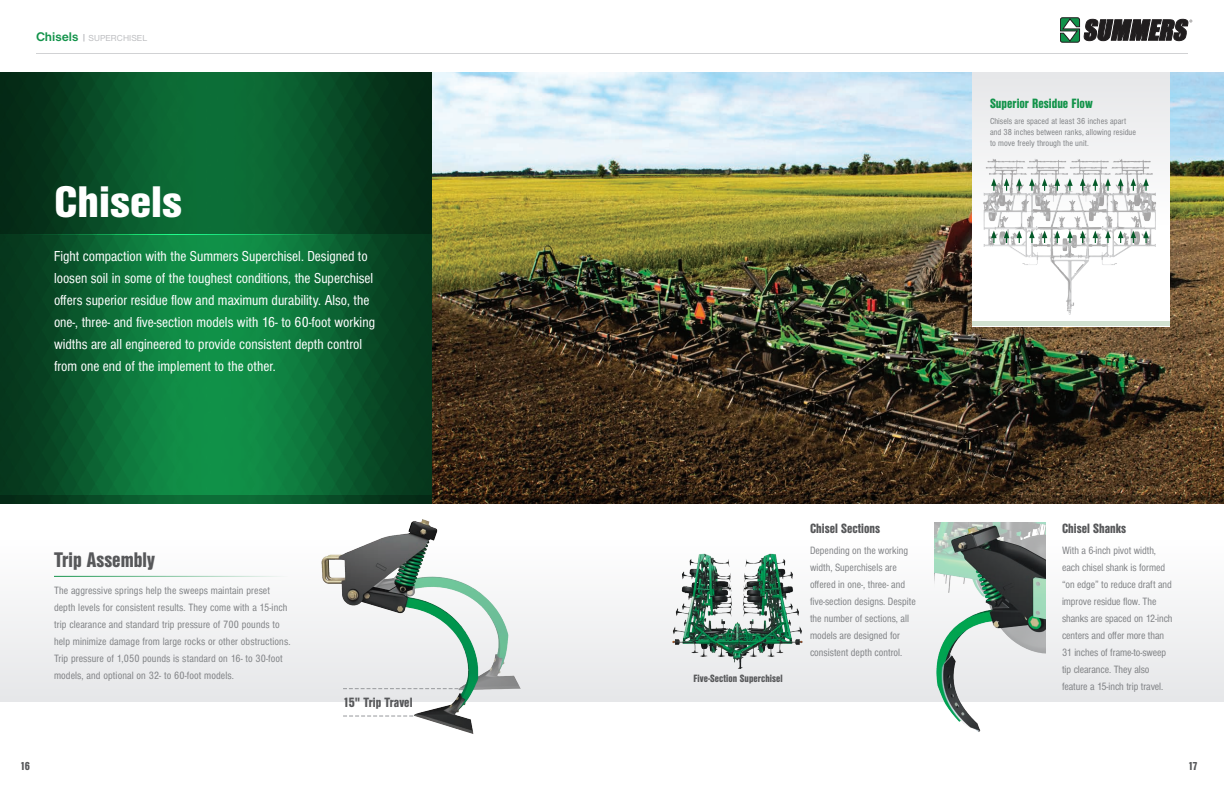
<style>
.page{position:relative;width:1224px;height:792px;background:#fff}
.page>*{position:absolute;margin:0;border:0;box-sizing:border-box;transform-origin:0 0}
.Headline{font:46px "Nimbus San TOT Bla Con";color:#fff}
.Feature_2_-_Headline{font:22px "Nimbus San DOT Bla Con";color:#57585a}
.Intro_Copy{font:15px/22px "Nimbus San DOT Reg Con";color:#fff}
.Options_-_headline{font:14px "Nimbus San DOT Bla Con";color:#57585a}
.Options_-_headline-2{font:14px "Nimbus San DOT Bla Con";color:#12934a}
.Feature_2_-_Headline-2{font:14px "Nimbus San DOT Bla Con";color:#57585a}
.t1{font:12px "Nimbus San DOT Bla Con";color:#57585a}
.Feature_2_-_copy{font:11px/17px "Nimbus San DOT Reg Con";letter-spacing:-.005em;color:#808285}
.Feature_-_Copy{font:11px/17px "Nimbus San DOT Reg Con";letter-spacing:.01em;color:#808285}
.t2{font:11px "Nimbus San DOT Bla Con";letter-spacing:.005em;color:#57585a}
.Options_-_Copy{font:9px/11px "Nimbus San DOT Reg Con";letter-spacing:.01em;color:#808285}
.t3{font:9px "Nimbus San DOT";letter-spacing:.01em;color:#bcbdc0}
.s1{font-weight:700;font-size:13px;color:#12934a}
.s2{color:#a8a9ad}
</style>
<div class="page">
<hr style="left:36px;top:53px;width:1152px;height:1px;background:#d1d2d4">
<svg style="left:1060px;top:18px;width:132px;height:24px"></svg>
<img style="left:432px;top:72px;width:792px;height:423px">
<div style="left:0;top:540px;width:1224px;height:162px;background:#f2f2f3"></div>
<img style="left:0;top:235px;width:76px;height:260px">
<img style="left:76px;top:234px;width:356px;height:261px">
<hr style="left:0;top:234px;width:354px;height:1px;background:#fff">
<svg style="left:0;top:72px;width:432px;height:162px;background:#084e27"></svg>
<svg style="left:0;top:495px;width:1224px;height:9px;background:#22311a"></svg>
<div style="left:972px;top:70px;width:198px;height:256px;background:#fff"></div>
<div style="left:972px;top:72px;width:198px;height:153px;background:#e6e7e9"></div>
<hr style="left:972px;top:322px;width:198px;height:4px;background:#d1e1d0">
<img style="left:669px;top:549px;width:135px;height:120px">
<img style="left:978px;top:148px;width:188px;height:167px">
<svg style="left:1017px;top:178px;width:5px;height:13px"></svg>
<svg style="left:1004px;top:178px;width:5px;height:13px"></svg>
<svg style="left:991px;top:178px;width:6px;height:13px"></svg>
<svg style="left:1131px;top:178px;width:5px;height:13px"></svg>
<svg style="left:1118px;top:178px;width:5px;height:13px"></svg>
<svg style="left:1105px;top:178px;width:6px;height:13px"></svg>
<svg style="left:1093px;top:178px;width:5px;height:13px"></svg>
<svg style="left:1080px;top:178px;width:5px;height:13px"></svg>
<svg style="left:1067px;top:178px;width:6px;height:13px"></svg>
<svg style="left:1055px;top:178px;width:5px;height:13px"></svg>
<svg style="left:1042px;top:178px;width:5px;height:13px"></svg>
<svg style="left:1029px;top:178px;width:6px;height:13px"></svg>
<svg style="left:1143px;top:178px;width:6px;height:13px"></svg>
<svg style="left:1017px;top:231px;width:5px;height:12px"></svg>
<svg style="left:1004px;top:231px;width:5px;height:12px"></svg>
<svg style="left:991px;top:231px;width:6px;height:12px"></svg>
<svg style="left:1131px;top:231px;width:5px;height:12px"></svg>
<svg style="left:1118px;top:231px;width:5px;height:12px"></svg>
<svg style="left:1105px;top:231px;width:6px;height:12px"></svg>
<svg style="left:1093px;top:231px;width:5px;height:12px"></svg>
<svg style="left:1080px;top:231px;width:5px;height:12px"></svg>
<svg style="left:1067px;top:231px;width:6px;height:12px"></svg>
<svg style="left:1055px;top:231px;width:5px;height:12px"></svg>
<svg style="left:1042px;top:231px;width:5px;height:12px"></svg>
<svg style="left:1029px;top:231px;width:6px;height:12px"></svg>
<svg style="left:1143px;top:231px;width:6px;height:12px"></svg>
<hr style="left:54px;top:576px;width:234px;height:1px;background:#12934a">
<img style="left:318px;top:519px;width:210px;height:215px">
<svg style="left:343px;top:688px;width:115px;height:1px"></svg>
<svg style="left:343px;top:716px;width:70px;height:1px"></svg>
<img style="left:935px;top:522px;width:110px;height:210px">
<p class="t3" style="left:36px;top:33px;width:113px"><span class="s1">Chisels</span> <span class="s2">|</span> SUPERCHISEL</p>
<p class="Headline" style="left:54px;top:176px;width:130px">Chisels</p>
<p class="Intro_Copy" style="left:54px;top:245px;width:323px">Fight compaction with the Summers Superchisel. Designed to loosen soil in some of the toughest conditions, the Superchisel offers superior residue flow and maximum durability. Also, the one-, three- and five-section models with 16- to 60-foot working widths are all engineered to provide consistent depth control from one end of the implement to the other.</p>
<p class="Feature_2_-_Headline" style="left:54px;top:548px;width:103px">Trip Assembly</p>
<p class="Feature_-_Copy" style="left:54px;top:582px;width:238px">The aggressive springs help the sweeps maintain preset depth levels for consistent results. They come with a 15-inch trip clearance and standard trip pressure of 700 pounds to help minimize damage from large rocks or other obstructions.<br>Trip pressure of 1,050 pounds is standard on 16- to 30-foot models, and optional on 32- to 60-foot models.</p>
<p class="t1" style="left:20px;top:759px;width:11px">16</p>
<p class="Options_-_headline" style="left:343px;top:695px;width:71px">15" Trip Travel</p>
<p class="Options_-_headline-2" style="left:990px;top:95px;width:104px">Superior Residue Flow</p>
<p class="Options_-_Copy" style="left:990px;top:116px;width:148px">Chisels are spaced at least 36 inches apart and 38 inches between ranks, allowing residue to move freely through the unit.</p>
<p class="t2" style="left:693px;top:672px;width:91px">Five-Section Superchisel</p>
<p class="Options_-_headline" style="left:810px;top:520px;width:72px">Chisel Sections</p>
<p class="Feature_2_-_copy" style="left:810px;top:542px;width:107px">Depending on the working width, Superchisels are offered in one-, three- and five-section designs. Despite the number of sections, all models are designed for consistent depth control.</p>
<p class="Feature_2_-_Headline-2" style="left:1062px;top:520px;width:66px">Chisel Shanks</p>
<p class="Feature_2_-_copy" style="left:1062px;top:542px;width:112px">With a 6-inch pivot width, each chisel shank is formed “on edge” to reduce draft and improve residue flow. The shanks are spaced on 12-inch centers and offer more than<br>31 inches of frame-to-sweep tip clearance. They also feature a 15-inch trip travel.</p>
<p class="t1" style="left:1188px;top:759px;width:11px">17</p>
</div>
